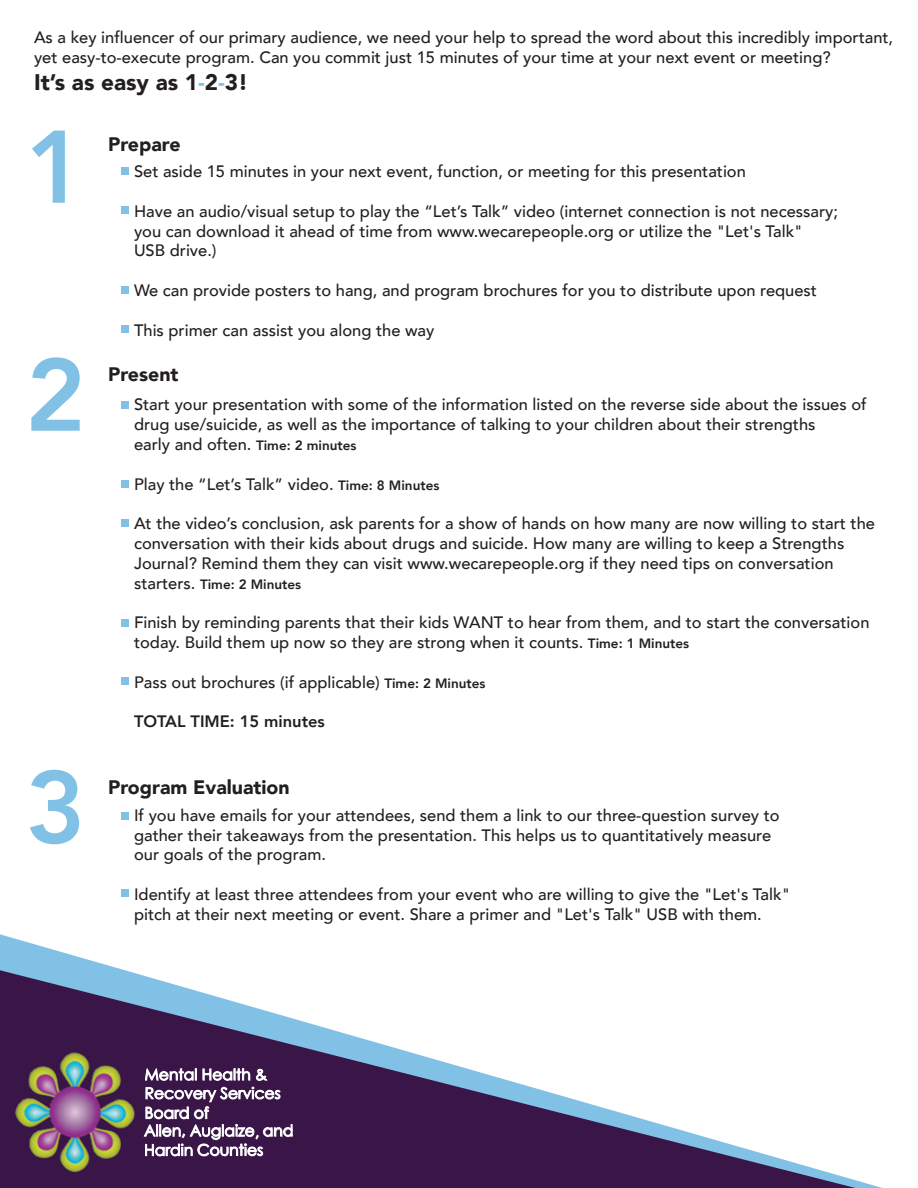
<style>
.page{position:relative;width:918px;height:1188px;background:#fff}
.page>*{position:absolute;margin:0;border:0;box-sizing:border-box;transform-origin:0 0}
.t1{font:800 101.85px "Avenir";color:#66b4e0}
.t2{font:900 22.5px "Avenir";color:#231f20}
.t3{font:900 19.5px "Avenir";color:#231f20}
.t4{font:500 16.5px/19.8px "Avenir";color:#231f20}
.t5{font:800 16.5px "Avenir";color:#231f20}
.t6{font:800 13.5px "Avenir";color:#231f20}
.s1{color:rgb(102 180 224/.82)}
.s2{font-weight:800;font-size:13.5px}
.s3{font-weight:500;font-size:16.5px}
</style>
<div class="page">
<div style="left:121px;top:168px;width:8px;height:7px;background:#81c1e5"></div>
<div style="left:121px;top:207px;width:8px;height:7px;background:#81c1e5"></div>
<div style="left:121px;top:286px;width:8px;height:8px;background:#81c1e5"></div>
<div style="left:121px;top:325px;width:8px;height:8px;background:#81c1e5"></div>
<div style="left:121px;top:401px;width:8px;height:8px;background:#81c1e5"></div>
<div style="left:121px;top:480px;width:8px;height:8px;background:#81c1e5"></div>
<div style="left:121px;top:519px;width:8px;height:8px;background:#81c1e5"></div>
<div style="left:121px;top:619px;width:8px;height:7px;background:#81c1e5"></div>
<div style="left:121px;top:678px;width:8px;height:7px;background:#81c1e5"></div>
<div style="left:121px;top:812px;width:8px;height:7px;background:#81c1e5"></div>
<svg style="left:0;top:934px;width:882px;height:254px"></svg>
<svg style="left:0;top:970px;width:855px;height:218px"></svg>
<img style="left:15px;top:1052px;width:278px;height:122px">
<svg style="left:145px;top:1068px;width:52px;height:13px"></svg>
<svg style="left:203px;top:1068px;width:47px;height:13px"></svg>
<svg style="left:256px;top:1069px;width:11px;height:12px"></svg>
<svg style="left:144px;top:1087px;width:149px;height:69px"></svg>
<div style="left:121px;top:890px;width:8px;height:7px;background:#81c1e5"></div>
<p class="t4" style="left:34px;top:27px;width:861px">As a key influencer of our primary audience, we need your help to spread the word about this incredibly important, yet easy-to-execute program. Can you commit just 15 minutes of your time at your next event or meeting?</p>
<h2 class="t2" style="left:34px;top:63px;width:216px">It’s as easy as 1<span class="s1">-</span>2<span class="s1">-</span>3!</h2>
<h1 class="t1" style="left:25px;top:88px;width:62px">1</h1>
<h1 class="t1" style="left:25px;top:316px;width:62px">2</h1>
<h1 class="t1" style="left:25px;top:728px;width:62px">3</h1>
<p class="t3" style="left:108px;top:128px;width:74px">Prepare</p>
<p class="t4" style="left:134px;top:161px;width:613px">Set aside 15 minutes in your next event, function, or meeting for this presentation</p>
<p class="t4" style="left:134px;top:200px;width:705px">Have an audio/visual setup to play the “Let’s Talk” video (internet connection is not necessary; you can download it ahead of time from www.wecarepeople.org or utilize the "Let's Talk"<br>USB drive.)</p>
<p class="t4" style="left:134px;top:279px;width:685px">We can provide posters to hang, and program brochures for you to distribute upon request</p>
<p class="t4" style="left:134px;top:319px;width:302px">This primer can assist you along the way</p>
<p class="t3" style="left:108px;top:357px;width:72px">Present</p>
<p class="t4" style="left:134px;top:394px;width:734px">Start your presentation with some of the information listed on the reverse side about the issues of drug use/suicide, as well as the importance of talking to your children about their strengths<br>early and often. <span class="s2">Time: 2 minutes</span></p>
<p class="t4" style="left:134px;top:473px;width:307px">Play the “Let’s Talk” video. <span class="s2">Time: 8 Minutes</span></p>
<p class="t4" style="left:134px;top:513px;width:742px">At the video’s conclusion, ask parents for a show of hands on how many are now willing to start the conversation with their kids about drugs and suicide. How many are willing to keep a Strengths<br>Journal? Remind them they can visit www.wecarepeople.org if they need tips on conversation</p>
<p class="t6" style="left:134px;top:573px;width:169px"><span class="s3">starters.</span> Time: 2 Minutes</p>
<p class="t4" style="left:134px;top:612px;width:737px">Finish by reminding parents that their kids WANT to hear from them, and to start the conversation today. Build them up now so they are strong when it counts. <span class="s2">Time: 1 Minutes</span></p>
<p class="t4" style="left:134px;top:671px;width:353px">Pass out brochures (if applicable) <span class="s2">Time: 2 Minutes</span></p>
<p class="t5" style="left:134px;top:709px;width:192px">TOTAL TIME: 15 minutes</p>
<p class="t3" style="left:108px;top:770px;width:183px">Program Evaluation</p>
<p class="t4" style="left:134px;top:804px;width:647px">If you have emails for your attendees, send them a link to our three-question survey to gather their takeaways from the presentation. This helps us to quantitatively measure our goals of the program.</p>
<p class="t4" style="left:134px;top:884px;width:658px">Identify at least three attendees from your event who are willing to give the "Let's Talk" pitch at their next meeting or event. Share a primer and "Let's Talk" USB with them.</p>
</div>
